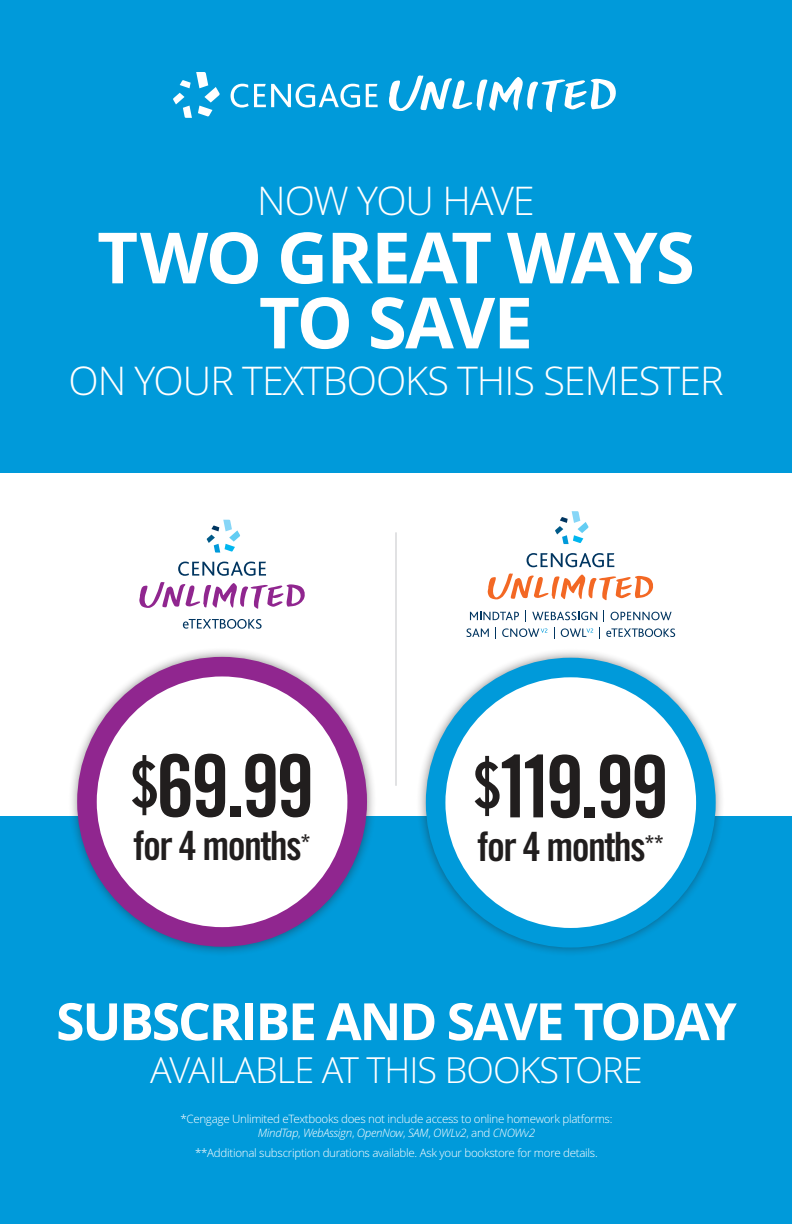
<style>
.page{position:relative;width:792px;height:1224px;background:#fff}
.page>*{position:absolute;margin:0;border:0;box-sizing:border-box;transform-origin:0 0}
.t1{font:85.9px "Trade Gothic LT Std Bd Cn 20";letter-spacing:-.04em;color:#211e1e}
.t2{font:700 70.7px "Cengage Open Sans";letter-spacing:-.025em;color:#fff}
.t3{font:700 51.4px "Cengage Open Sans";letter-spacing:-.04em;color:#fff}
.t4{font:40.4px "Trade Gothic LT Std Bd Cn 20";letter-spacing:-.04em;color:#211e1e}
.t5{font:300 39.6px "Cengage Open Sans";letter-spacing:-.025em;color:#fff}
.t6{font:300 36px "Cengage Open Sans";letter-spacing:-.025em;color:#fff}
.t7{font:300 11.6px/14.1px "Cengage Open Sans";letter-spacing:-.025em;color:#fff;text-align:center}
.s1{font-size:65px}
.s2{font-style:italic}
</style>
<div class="page">
<div style="left:0;top:0;width:792px;height:473px;background:#009ada"></div>
<div style="left:0;top:816px;width:792px;height:408px;background:#009ada"></div>
<div style="left:416px;top:648px;width:309px;height:309px;background:#231f20;opacity:.5"></div>
<div style="left:436px;top:668px;width:270px;height:270px;background:#fff;border-radius:50%"></div>
<div style="left:426px;top:658px;width:290px;height:290px;border:20px solid #009ada;border-radius:50%"></div>
<div style="left:68px;top:647px;width:309px;height:310px;background:#231f20;opacity:.5"></div>
<div style="left:87px;top:667px;width:270px;height:270px;background:#fff;border-radius:50%"></div>
<div style="left:77px;top:657px;width:290px;height:290px;border:20px solid #90268f;border-radius:50%"></div>
<svg style="left:183px;top:619px;width:79px;height:10px"></svg>
<svg style="left:139px;top:582px;width:166px;height:27px"></svg>
<svg style="left:207px;top:520px;width:33px;height:33px"></svg>
<svg style="left:178px;top:562px;width:88px;height:14px"></svg>
<svg style="left:466px;top:610px;width:209px;height:28px"></svg>
<svg style="left:488px;top:573px;width:166px;height:27px"></svg>
<svg style="left:555px;top:511px;width:34px;height:33px"></svg>
<svg style="left:527px;top:553px;width:87px;height:14px"></svg>
<svg style="left:389px;top:75px;width:227px;height:37px"></svg>
<svg style="left:173px;top:72px;width:47px;height:46px"></svg>
<svg style="left:231px;top:84px;width:129px;height:24px"></svg>
<svg style="left:366px;top:84px;width:12px;height:23px"></svg>
<hr style="left:395px;top:532px;width:2px;height:254px;background:#d1d2d4">
<p class="t5" style="left:257px;top:174px;width:279px">NOW YOU HAVE</p>
<p class="t2" style="left:97px;top:208px;width:599px">TWO GREAT WAYS</p>
<p class="t2" style="left:259px;top:273px;width:276px">TO SAVE</p>
<p class="t5" style="left:68px;top:354px;width:657px">ON YOUR TEXTBOOKS THIS SEMESTER</p>
<p class="t1" style="left:130px;top:734px;width:186px"><span class="s1">$</span>69.99</p>
<p class="t4" style="left:134px;top:821px;width:179px">for 4 months<sup>*</sup></p>
<p class="t1" style="left:473px;top:735px;width:198px"><span class="s1">$</span>119.99</p>
<p class="t4" style="left:478px;top:822px;width:188px">for 4 months<sup>**</sup></p>
<p class="t3" style="left:56px;top:985px;width:682px">SUBSCRIBE AND SAVE TODAY</p>
<p class="t6" style="left:150px;top:1045px;width:494px">AVAILABLE AT THIS BOOKSTORE</p>
<p class="t7" style="left:180px;top:1112px;width:434px">*Cengage Unlimited eTextbooks does not include access to online homework platforms:<br><span class="s2">MindTap</span>, <span class="s2">WebAssign</span>, <span class="s2">OpenNow</span>, <span class="s2">SAM</span>, <span class="s2">OWLv2</span>, and <span class="s2">CNOWv2</span></p>
<p class="t7" style="left:195px;top:1146px;width:404px">**Additional subscription durations available. Ask your bookstore for more details.</p>
</div>
